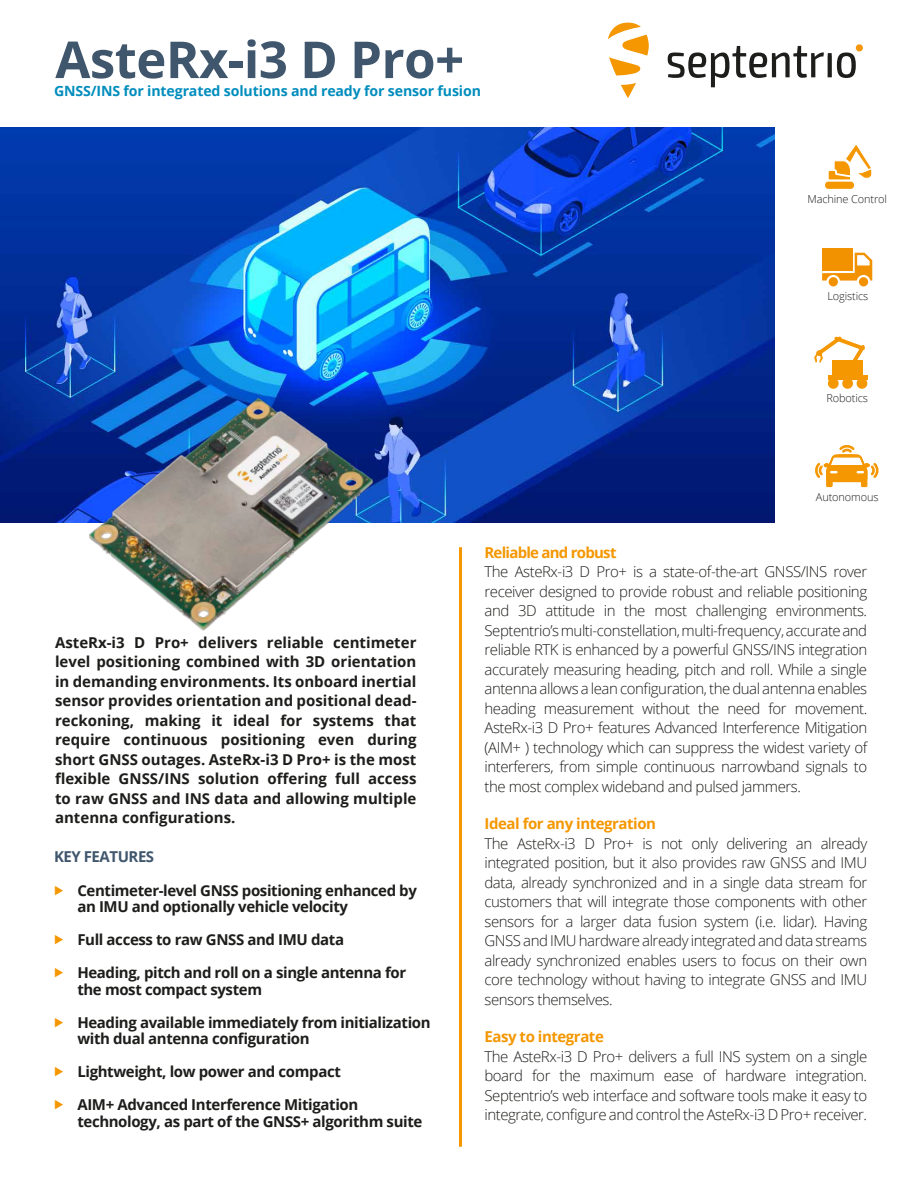
<style>
.page{position:relative;width:918px;height:1188px;background:#fff}
.page>*{position:absolute;margin:0;border:0;box-sizing:border-box;transform-origin:0 0}
.t1{font:700 51px "Open Sans";letter-spacing:-.01em;color:#3f566c}
.t2{font:300 15px/19.5px "Open Sans";letter-spacing:-.03em;color:#1d1d1b;text-align:justify}
.t3{font:700 15px/19.5px "Open Sans";letter-spacing:-.025em;color:#1d1d1b}
.t4{font:700 15px "Open Sans";letter-spacing:-.03em;color:#f49700}
.t5{font:700 15px "Open Sans";letter-spacing:-.05em;color:#f49700}
.t6{font:700 15px "Open Sans";letter-spacing:-.03em;color:#3f566c}
.t7{font:700 14.1px "Open Sans";letter-spacing:-.01em;color:#008dbd}
.t8{font:300 10.95px "Open Sans";letter-spacing:-.01em;color:#1d1d1b}
</style>
<div class="page">
<img style="left:0;top:127px;width:775px;height:395px">
<hr style="left:459px;top:547px;width:3px;height:600px;background:#f49700">
<svg style="left:608px;top:23px;width:41px;height:53px"></svg>
<svg style="left:621px;top:83px;width:15px;height:15px"></svg>
<div style="left:856px;top:44px;width:7px;height:7px;background:#f4970e;border-radius:50%"></div>
<svg style="left:668px;top:46px;width:188px;height:41px"></svg>
<div style="left:828px;top:375px;width:39px;height:5px;background:#f49700"></div>
<div style="left:858px;top:380px;width:8px;height:7px;background:#f49700;border-radius:50%"></div>
<div style="left:857px;top:378px;width:10px;height:11px;border:3px solid #f49700;border-radius:50%"></div>
<div style="left:830px;top:380px;width:7px;height:7px;background:#f49700;border-radius:50%"></div>
<div style="left:828px;top:378px;width:11px;height:11px;border:3px solid #f49700;border-radius:50%"></div>
<div style="left:832px;top:360px;width:31px;height:15px;background:#f49700"></div>
<div style="left:844px;top:380px;width:7px;height:7px;background:#f49700;border-radius:50%"></div>
<div style="left:842px;top:378px;width:11px;height:11px;border:3px solid #f49700;border-radius:50%"></div>
<svg style="left:814px;top:336px;width:51px;height:27px"></svg>
<img style="left:67px;top:386px;width:342px;height:245px">
<svg style="left:822px;top:253px;width:50px;height:28px"></svg>
<svg style="left:828px;top:276px;width:11px;height:12px"></svg>
<div style="left:826px;top:275px;width:14px;height:14px;border:2px solid #fff;border-radius:50%"></div>
<div style="left:858px;top:276px;width:11px;height:12px;background:#f39200;border-radius:50%"></div>
<div style="left:857px;top:275px;width:13px;height:14px;border:2px solid #fff;border-radius:50%"></div>
<div style="left:822px;top:248px;width:30px;height:23px;background:#f39200"></div>
<div style="left:824px;top:181px;width:31px;height:8px;background:#f49700;border-radius:4px"></div>
<div style="left:824px;top:181px;width:31px;height:9px;border:1px solid #fff;border-radius:4px"></div>
<svg style="left:828px;top:145px;width:44px;height:35px"></svg>
<svg style="left:815px;top:445px;width:63px;height:43px"></svg>
<h1 class="t1" style="left:55px;top:24px;width:410px">AsteRx-i3 D Pro+</h1>
<p class="t7" style="left:54px;top:81px;width:429px">GNSS/INS for integrated solutions and ready for sensor fusion</p>
<p class="t8" style="left:807px;top:192px;width:81px">Machine Control</p>
<p class="t8" style="left:827px;top:289px;width:42px">Logistics</p>
<p class="t8" style="left:826px;top:391px;width:43px">Robotics</p>
<p class="t8" style="left:816px;top:489px;width:64px">Autonomous</p>
<p class="t3" style="left:55px;top:632px;width:363px;text-align:justify">AsteRx-i3 D Pro+ delivers reliable centimeter level positioning combined with 3D orientation in demanding environments. Its onboard inertial sensor provides orientation and positional dead&shy;reckoning, making it ideal for systems that require continuous positioning even during short GNSS outages. AsteRx-i3 D Pro+ is the most flexible GNSS/INS solution offering full access to raw GNSS and INS data and allowing multiple antenna configurations.</p>
<p class="t6" style="left:54px;top:846px;width:102px">KEY FEATURES</p>
<p class="t3" style="left:77px;top:882px;width:341px;line-height:16.5px">Centimeter-level GNSS positioning enhanced by an IMU and optionally vehicle velocity</p>
<p class="t3" style="left:77px;top:930px;width:268px">Full access to raw GNSS and IMU data</p>
<p class="t3" style="left:77px;top:964px;width:330px;line-height:16.5px">Heading, pitch and roll on a single antenna for the most compact system</p>
<p class="t3" style="left:77px;top:1014px;width:355px;line-height:16.5px">Heading available immediately from initialization with dual antenna configuration</p>
<p class="t3" style="left:77px;top:1062px;width:265px">Lightweight, low power and compact</p>
<p class="t3" style="left:77px;top:1096px;width:346px;line-height:16.5px">AIM+ Advanced Interference Mitigation technology, as part of the GNSS+ algorithm suite</p>
<p class="t5" style="left:485px;top:542px;width:134px">Reliable and robust</p>
<p class="t2" style="left:485px;top:562px;width:384px">The AsteRx-i3 D Pro+ is a state-of-the-art GNSS/INS rover receiver designed to provide robust and reliable positioning and 3D attitude in the most challenging environments.<br>Septentrio’s multi-constellation, multi-frequency, accurate and reliable RTK is enhanced by a powerful GNSS/INS integration accurately measuring heading, pitch and roll. While a single antenna allows a lean configuration, the dual antenna enables heading measurement without the need for movement.<br>AsteRx-i3 D Pro+ features Advanced Interference Mitigation (AIM+ ) technology which can suppress the widest variety of interferers, from simple continuous narrowband signals to the most complex wideband and pulsed jammers.</p>
<p class="t4" style="left:485px;top:813px;width:173px">Ideal for any integration</p>
<p class="t2" style="left:485px;top:833px;width:384px">The AsteRx-i3 D Pro+ is not only delivering an already integrated position, but it also provides raw GNSS and IMU data, already synchronized and in a single data stream for customers that will integrate those components with other sensors for a larger data fusion system (i.e. lidar). Having GNSS and IMU hardware already integrated and data streams already synchronized enables users to focus on their own core technology without having to integrate GNSS and IMU sensors themselves.</p>
<p class="t4" style="left:485px;top:1026px;width:121px">Easy to integrate</p>
<p class="t2" style="left:485px;top:1046px;width:384px">The AsteRx-i3 D Pro+ delivers a full INS system on a single board for the maximum ease of hardware integration.<br>Septentrio’s web interface and software tools make it easy to integrate, configure and control the AsteRx-i3 D Pro+ receiver.</p>
</div>
